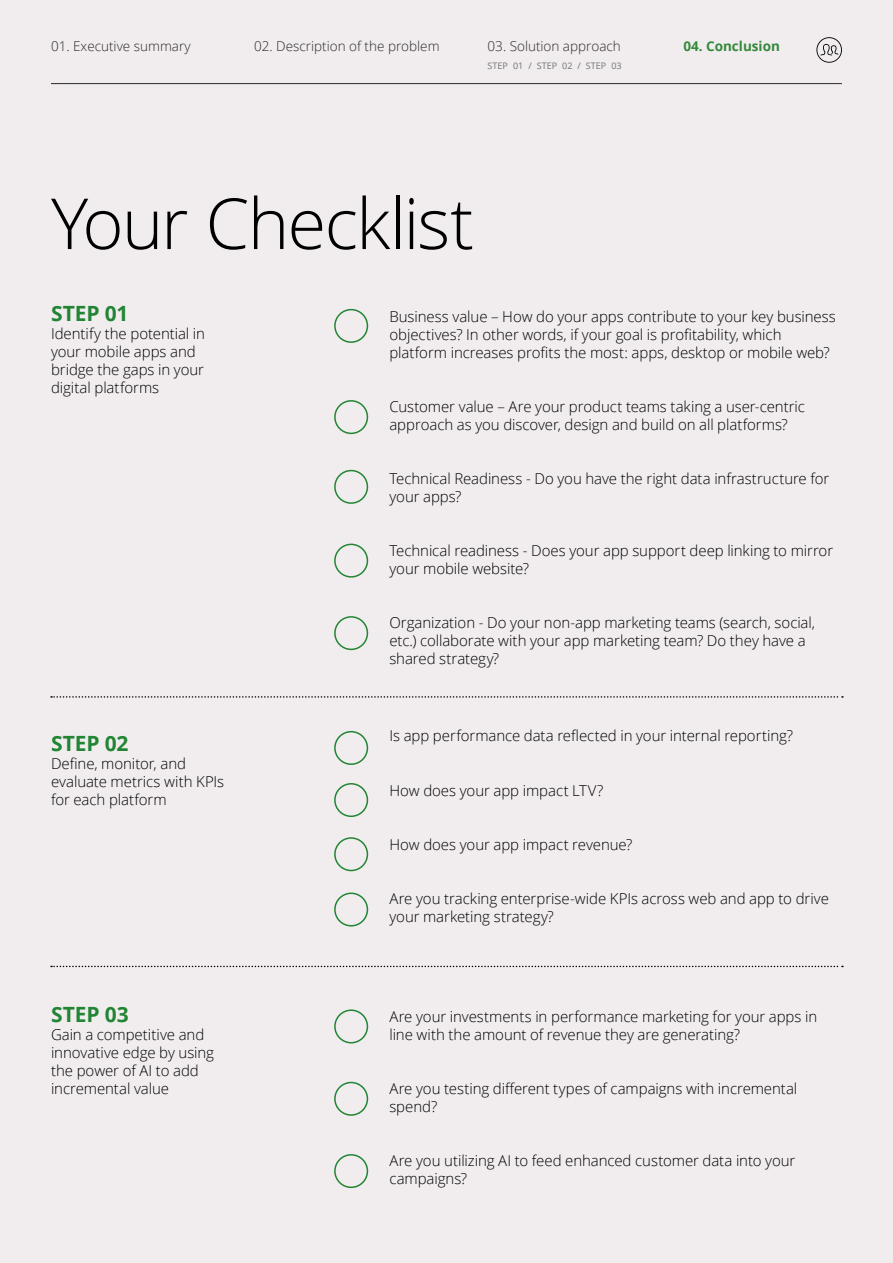
<style>
.page{position:relative;width:893px;height:1263px;background:#f1edee}
.page>*{position:absolute;margin:0;border:0;box-sizing:border-box;transform-origin:0 0}
.t1{font:300 70.5px "Open Sans";letter-spacing:-.025em;color:#000}
.t2{font:700 21px "Open Sans";letter-spacing:-.005em;color:#218534}
.t3{font:300 15px/18px "Open Sans";letter-spacing:-.005em;color:#000}
.t4{font:300 13.5px "Open Sans";color:#282827}
.t5{font:700 13.5px "Open Sans";color:#34893b}
.t6{font:9px "Open Sans";color:#707377}
</style>
<div class="page">
<hr style="left:51px;top:83px;width:791px;height:1px;background:#282827">
<svg style="left:816px;top:37px;width:26px;height:26px"></svg>
<div style="left:334px;top:309px;width:34px;height:34px;border:2px solid #218534;border-radius:50%"></div>
<div style="left:334px;top:400px;width:34px;height:34px;border:2px solid #218534;border-radius:50%"></div>
<div style="left:334px;top:470px;width:34px;height:34px;border:2px solid #218534;border-radius:50%"></div>
<div style="left:334px;top:544px;width:34px;height:34px;border:2px solid #218534;border-radius:50%"></div>
<div style="left:334px;top:731px;width:34px;height:34px;border:2px solid #218534;border-radius:50%"></div>
<div style="left:334px;top:616px;width:34px;height:34px;border:2px solid #218534;border-radius:50%"></div>
<div style="left:334px;top:837px;width:34px;height:34px;border:2px solid #218534;border-radius:50%"></div>
<div style="left:334px;top:783px;width:34px;height:34px;border:2px solid #218534;border-radius:50%"></div>
<div style="left:334px;top:892px;width:34px;height:34px;border:2px solid #218534;border-radius:50%"></div>
<div style="left:334px;top:1009px;width:34px;height:34px;border:2px solid #218534;border-radius:50%"></div>
<div style="left:334px;top:1082px;width:34px;height:34px;border:2px solid #218534;border-radius:50%"></div>
<div style="left:334px;top:1154px;width:34px;height:34px;border:2px solid #218534;border-radius:50%"></div>
<svg style="left:51px;top:696px;width:792px;height:2px"></svg>
<svg style="left:51px;top:966px;width:792px;height:1px"></svg>
<p class="t4" style="left:51px;top:37px;width:141px">01. Executive summary</p>
<p class="t4" style="left:254px;top:37px;width:187px">02. Description of the problem</p>
<p class="t4" style="left:488px;top:37px;width:135px">03. Solution approach</p>
<p class="t5" style="left:683px;top:36px;width:98px">04. Conclusion</p>
<p class="t6" style="left:488px;top:59px;width:136px">STEP 01 / STEP 02 / STEP 03</p>
<h1 class="t1" style="left:51px;top:175px;width:424px">Your Checklist</h1>
<h2 class="t2" style="left:51px;top:299px;width:79px">STEP 01</h2>
<p class="t3" style="left:51px;top:325px;width:156px">Identify the potential in your mobile apps and bridge the gaps in your digital platforms</p>
<p class="t3" style="left:389px;top:307px;width:448px">Business value – How do your apps contribute to your key business objectives? In other words, if your goal is profitability, which platform increases profits the most: apps, desktop or mobile web?</p>
<p class="t3" style="left:389px;top:397px;width:417px">Customer value – Are your product teams taking a user-centric approach as you discover, design and build on all platforms?</p>
<p class="t3" style="left:389px;top:469px;width:441px">Technical Readiness - Do you have the right data infrastructure for your apps?</p>
<p class="t3" style="left:389px;top:541px;width:445px">Technical readiness - Does your app support deep linking to mirror your mobile website?</p>
<p class="t3" style="left:389px;top:613px;width:427px">Organization - Do your non-app marketing teams (search, social, etc.) collaborate with your app marketing team? Do they have a shared strategy?</p>
<h2 class="t2" style="left:51px;top:728px;width:79px">STEP 02</h2>
<p class="t3" style="left:51px;top:754px;width:175px">Define, monitor, and evaluate metrics with KPIs for each platform</p>
<p class="t3" style="left:389px;top:727px;width:405px">Is app performance data reflected in your internal reporting?</p>
<p class="t3" style="left:389px;top:781px;width:215px">How does your app impact LTV?</p>
<p class="t3" style="left:389px;top:835px;width:245px">How does your app impact revenue?</p>
<p class="t3" style="left:389px;top:889px;width:441px">Are you tracking enterprise-wide KPIs across web and app to drive your marketing strategy?</p>
<h2 class="t2" style="left:51px;top:999px;width:79px">STEP 03</h2>
<p class="t3" style="left:51px;top:1025px;width:164px">Gain a competitive and innovative edge by using the power of AI to add incremental value</p>
<p class="t3" style="left:389px;top:1007px;width:429px">Are your investments in performance marketing for your apps in line with the amount of revenue they are generating?</p>
<p class="t3" style="left:389px;top:1079px;width:409px">Are you testing different types of campaigns with incremental spend?</p>
<p class="t3" style="left:389px;top:1151px;width:407px">Are you utilizing AI to feed enhanced customer data into your campaigns?</p>
</div>
